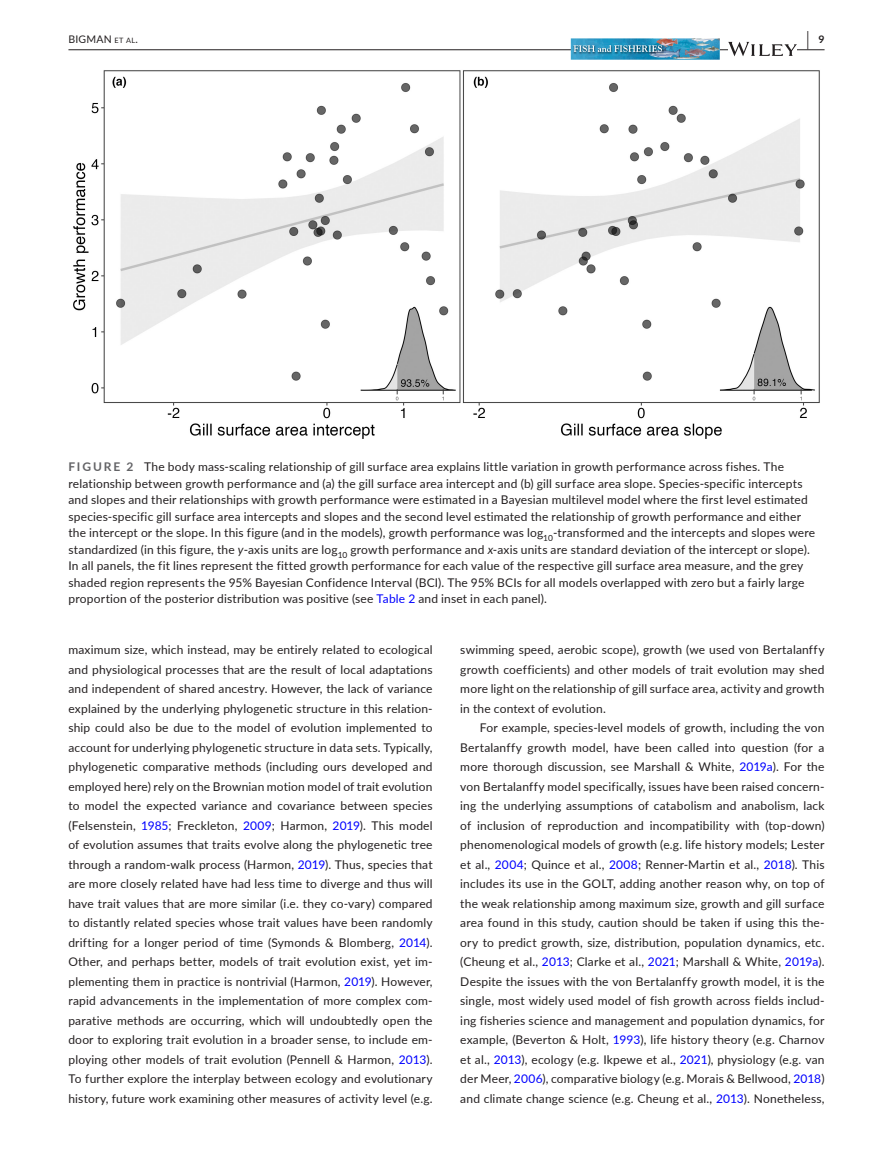
<style>
.page{position:relative;width:893px;height:1174px;background:#fff}
.page>*{position:absolute;margin:0;border:0;box-sizing:border-box;transform-origin:0 0}
.t1{font:700 19.5px "Lato";color:#231f20;scale:.43 1}
.t2{font:12px/19.5px "Lato";letter-spacing:.015em;color:#231f20;text-align:justify}
.t3{font:10.5px "Lato";letter-spacing:.025em;color:#231f20}
.s1{font-size:7.35px}
.s2{font-weight:700;color:#636366}
.s3{font-style:italic}
.s4{color:#00f}
</style>
<div class="page">
<hr style="left:68px;top:49px;width:756px;height:1px;background:#231f20">
<img style="left:571px;top:38px;width:149px;height:22px">
<img style="left:572px;top:43px;width:93px;height:12px">
<svg style="left:573px;top:45px;width:89px;height:7px"></svg>
<svg style="left:728px;top:42px;width:69px;height:14px"></svg>
<img style="left:73px;top:70px;width:747px;height:369px">
<p class="t3" style="left:68px;top:31px;width:71px">BIGMAN <span class="s1">et al</span>.</p>
<h1 class="t1" style="left:807px;top:25px;width:43px">| <sup>9</sup></h1>
<p class="t2" style="left:68px;top:458px;width:748px;line-height:16.5px;text-align:left"><span class="s2">FIGURE 2</span> The body mass-scaling relationship of gill surface area explains little variation in growth performance across fishes. The relationship between growth performance and (a) the gill surface area intercept and (b) gill surface area slope. Species-specific intercepts and slopes and their relationships with growth performance were estimated in a Bayesian multilevel model where the first level estimated species-specific gill surface area intercepts and slopes and the second level estimated the relationship of growth performance and either the intercept or the slope. In this figure (and in the models), growth performance was log<sub>10</sub>-transformed and the intercepts and slopes were standardized (in this figure, the <span class="s3">y</span>-axis units are log<sub>10</sub> growth performance and <span class="s3">x</span>-axis units are standard deviation of the intercept or slope).<br>In all panels, the fit lines represent the fitted growth performance for each value of the respective gill surface area measure, and the grey shaded region represents the 95% Bayesian Confidence Interval (BCI). The 95% BCIs for all models overlapped with zero but a fairly large proportion of the posterior distribution was positive (see <span class="s4">Table 2</span> and inset in each panel).</p>
<p class="t2" style="left:68px;top:639px;width:366px">maximum size, which instead, may be entirely related to ecological and physiological processes that are the result of local adaptations and independent of shared ancestry. However, the lack of variance explained by the underlying phylogenetic structure in this relation&shy;ship could also be due to the model of evolution implemented to account for underlying phylogenetic structure in data sets. Typically, phylogenetic comparative methods (including ours developed and employed here) rely on the Brownian motion model of trait evolution to model the expected variance and covariance between species (Felsenstein, <span class="s4">1985</span>; Freckleton, <span class="s4">2009</span>; Harmon, <span class="s4">2019</span>). This model of evolution assumes that traits evolve along the phylogenetic tree through a random-walk process (Harmon, <span class="s4">2019</span>). Thus, species that are more closely related have had less time to diverge and thus will have trait values that are more similar (i.e. they co-vary) compared to distantly related species whose trait values have been randomly drifting for a longer period of time (Symonds &amp; Blomberg, <span class="s4">2014</span>).<br>Other, and perhaps better, models of trait evolution exist, yet im&shy;plementing them in practice is nontrivial (Harmon, <span class="s4">2019</span>). However, rapid advancements in the implementation of more complex com&shy;parative methods are occurring, which will undoubtedly open the door to exploring trait evolution in a broader sense, to include em&shy;ploying other models of trait evolution (Pennell &amp; Harmon, <span class="s4">2013</span>).<br>To further explore the interplay between ecology and evolutionary history, future work examining other measures of activity level (e.g.</p>
<p class="t2" style="left:460px;top:639px;width:366px">swimming speed, aerobic scope), growth (we used von Bertalanffy growth coefficients) and other models of trait evolution may shed more light on the relationship of gill surface area, activity and growth in the context of evolution.</p>
<p class="t2" style="left:460px;top:717px;width:366px;text-indent:20px">For example, species-level models of growth, including the von Bertalanffy growth model, have been called into question (for a more thorough discussion, see Marshall &amp; White, <span class="s4">2019a</span>). For the von Bertalanffy model specifically, issues have been raised concern&shy;ing the underlying assumptions of catabolism and anabolism, lack of inclusion of reproduction and incompatibility with (top-down) phenomenological models of growth (e.g. life history models; Lester et al., <span class="s4">2004</span>; Quince et al., <span class="s4">2008</span>; Renner-Martin et al., <span class="s4">2018</span>). This includes its use in the GOLT, adding another reason why, on top of the weak relationship among maximum size, growth and gill surface area found in this study, caution should be taken if using this the&shy;ory to predict growth, size, distribution, population dynamics, etc. (Cheung et al., <span class="s4">2013</span>; Clarke et al., <span class="s4">2021</span>; Marshall &amp; White, <span class="s4">2019a</span>).<br>Despite the issues with the von Bertalanffy growth model, it is the single, most widely used model of fish growth across fields includ&shy;ing fisheries science and management and population dynamics, for example, (Beverton &amp; Holt, <span class="s4">1993</span>), life history theory (e.g. Charnov et al., <span class="s4">2013</span>), ecology (e.g. Ikpewe et al., <span class="s4">2021</span>), physiology (e.g. van der Meer, <span class="s4">2006</span>), comparative biology (e.g. Morais &amp; Bellwood, <span class="s4">2018</span>) and climate change science (e.g. Cheung et al., <span class="s4">2013</span>). Nonetheless,</p>
</div>
